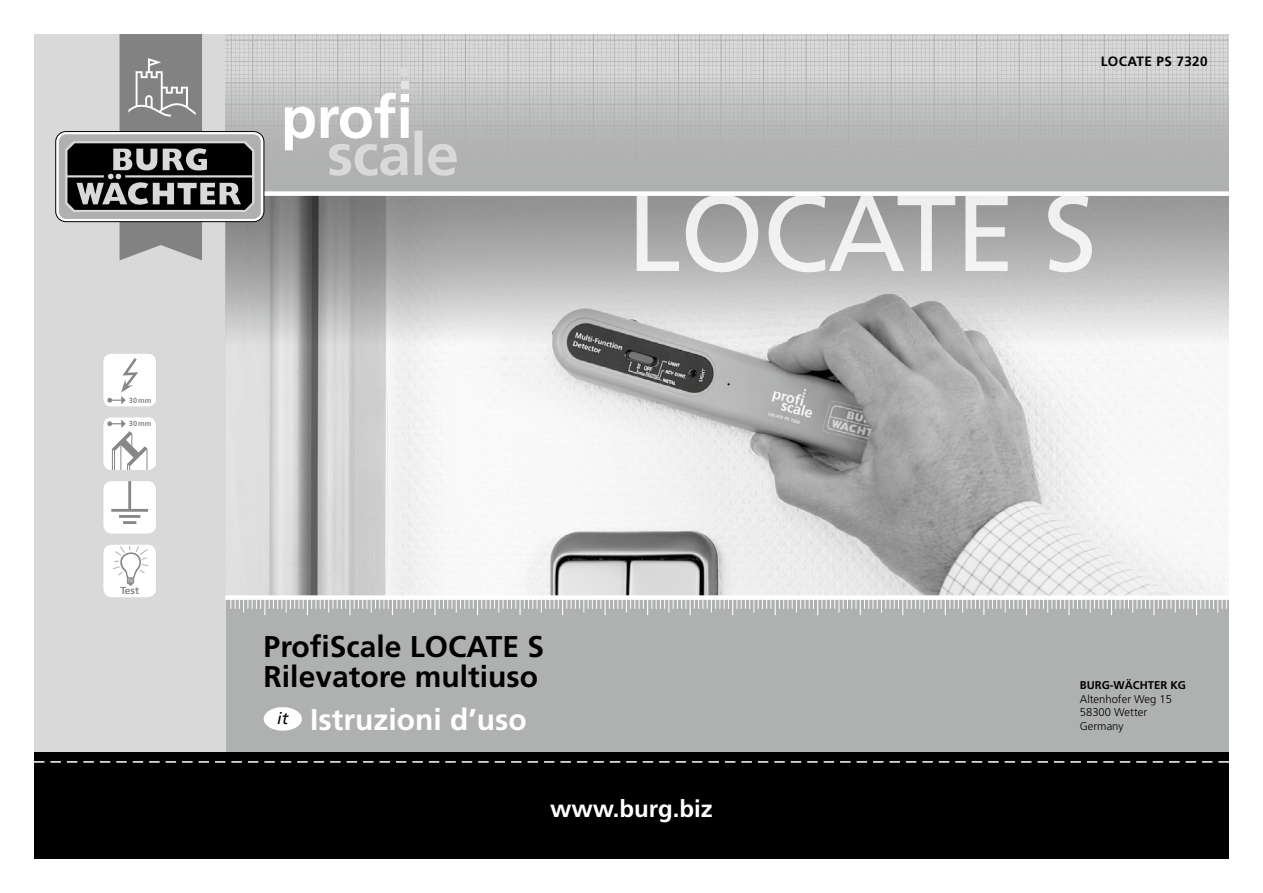
<style>
.page{position:relative;width:1263px;height:893px;background:#fff}
.page>*{position:absolute;margin:0;border:0;box-sizing:border-box;transform-origin:0 0}
.t1{font:107.85px "Frutiger";letter-spacing:-.01em;color:#fff}
.t2{font:700 30px/30px "Frutiger";color:#000}
.t3{font:700 30px "Frutiger";color:#fff}
.t4{font:700 24px "Frutiger";color:#fff}
.t5{font:700 13.5px "Frutiger";letter-spacing:.03em;color:#000}
.t6{font:300 11.25px/13.5px "Frutiger";color:#000}
.t7{font:700 11.25px "Frutiger";color:#000}
.t8{font:700 10.2px "Frutiger";color:#878786}
.t9{font:700 7.35px "Frutiger";color:#878786}
</style>
<div class="page">
<img style="left:225px;top:351px;width:1004px;height:244px">
<div style="left:225px;top:597px;width:1004px;height:156px;background:#afb0b0"></div>
<div style="left:34px;top:34px;width:191px;height:825px;background:#d9d9da"></div>
<svg style="left:457px;top:34px;width:772px;height:157px;background:#bebebf"></svg>
<svg style="left:231px;top:600px;width:996px;height:15px"></svg>
<div style="left:264px;top:707px;width:38px;height:24px;background:#fff;border-radius:50%"></div>
<svg style="left:225px;top:196px;width:1004px;height:155px;background:#b7b8b8"></svg>
<div style="left:225px;top:595px;width:1004px;height:5px;background:#fff"></div>
<div style="left:59px;top:134px;width:202px;height:85px;background:#afb0b0;border-radius:7px"></div>
<svg style="left:65px;top:34px;width:392px;height:226px"></svg>
<div style="left:103px;top:481px;width:53px;height:53px;background:#fff;border-radius:9px"></div>
<hr style="left:128px;top:481px;width:3px;height:29px;background:#878786">
<hr style="left:111px;top:509px;width:37px;height:3px;background:#878786">
<hr style="left:119px;top:515px;width:21px;height:3px;background:#878786">
<svg style="left:123px;top:521px;width:13px;height:3px"></svg>
<div style="left:103px;top:417px;width:53px;height:53px;background:#fff;border-radius:8px"></div>
<svg style="left:107px;top:420px;width:41px;height:50px"></svg>
<div style="left:103px;top:354px;width:53px;height:52px;background:#fff;border-radius:8px"></div>
<svg style="left:107px;top:358px;width:31px;height:46px"></svg>
<div style="left:103px;top:545px;width:53px;height:52px;background:#fff;border-radius:9px"></div>
<svg style="left:113px;top:545px;width:36px;height:41px"></svg>
<div style="left:34px;top:753px;width:1195px;height:106px;background:#000"></div>
<svg style="left:34px;top:761px;width:1195px;height:2px"></svg>
<p class="t9" style="left:129px;top:396px;width:24px">30mm</p>
<p class="t9" style="left:129px;top:420px;width:24px">30mm</p>
<p class="t8" style="left:120px;top:585px;width:20px">Test</p>
<p class="t5" style="left:1101px;top:53px;width:108px">LOCATE PS 7320</p>
<h1 class="t1" style="left:627px;top:170px;width:471px">LOCATE S</h1>
<p class="t2" style="left:264px;top:631px;width:282px">ProfiScale LOCATE S<br>Rilevatore multiuso</p>
<p class="t3" style="left:277px;top:702px;width:251px"><sup>it</sup> Istruzioni d’uso</p>
<p class="t7" style="left:1080px;top:679px;width:108px">BURG-WÄCHTER KG</p>
<p class="t6" style="left:1080px;top:692px;width:94px">Altenhofer Weg 15<br>58300 Wetter<br>Germany</p>
<p class="t4" style="left:550px;top:795px;width:164px">www.burg.biz</p>
</div>
